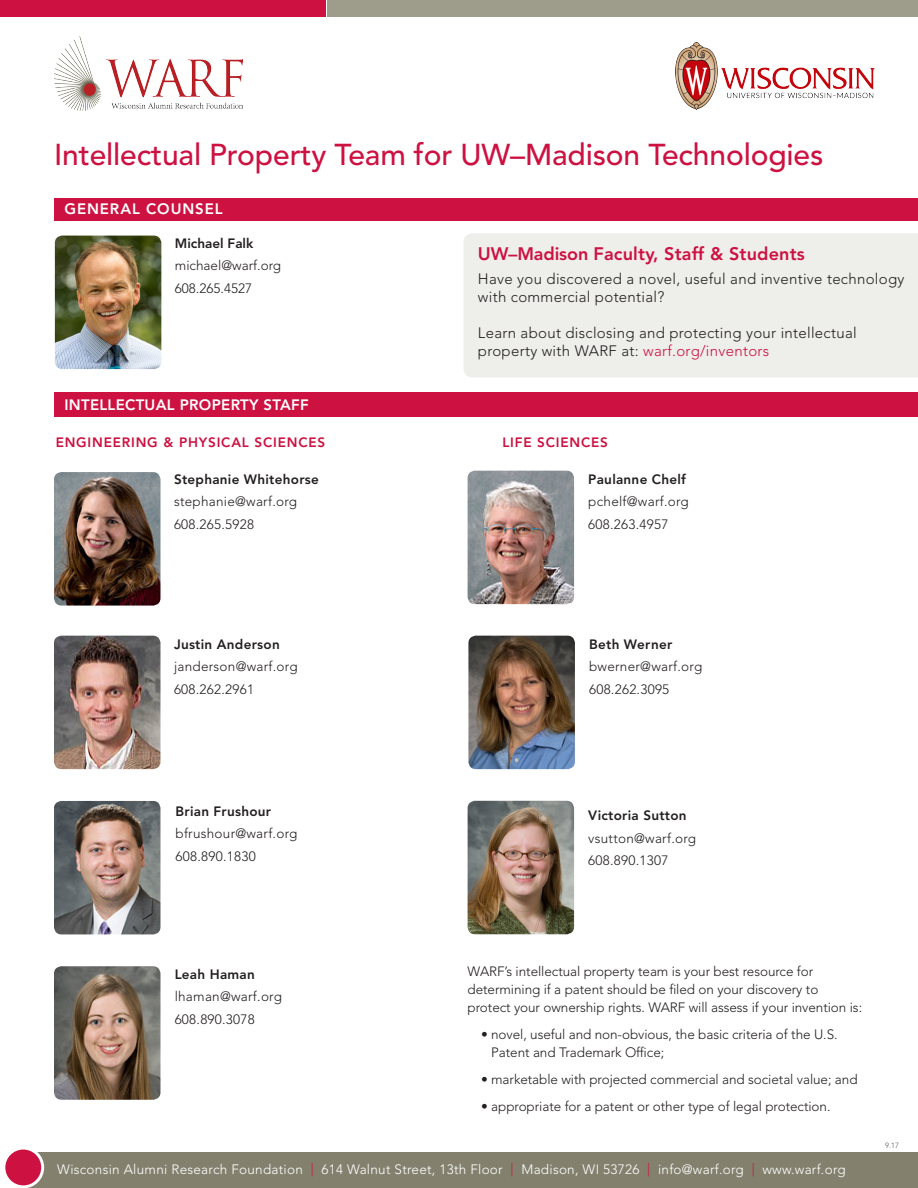
<style>
.page{position:relative;width:918px;height:1188px;background:#fff}
.page>*{position:absolute;margin:0;border:0;box-sizing:border-box;transform-origin:0 0}
.BIG_BOLD{font:500 30px "Avenir LT Std";letter-spacing:-.005em;color:#cd1141}
.Title_new{font:800 18px "Avenir LT Std";letter-spacing:.01em;color:#cd1141}
.Reg{font:300 15px/18px "Avenir LT Std";letter-spacing:.02em;color:#231f20}
.Reg_Bold{font:800 15px "Avenir LT Std";letter-spacing:.02em;color:#fff}
.Title_new-2{font:800 15px "Avenir LT Std";letter-spacing:.06em;color:#fff}
.Reg-2{font:300 13.5px/18px "Avenir LT Std";letter-spacing:-.005em;color:#231f20}
.Reg-3{font:300 13.5px "Avenir LT Std";letter-spacing:.02em;color:#231f20}
.Reg-4{font:300 13.5px "Avenir LT Std";letter-spacing:.02em;color:#fff}
.Reg_Bold-2{font:800 13.5px "Avenir LT Std";letter-spacing:.02em;color:#231f20}
.title_new2{font:800 13.5px "Avenir LT Std";letter-spacing:.06em;color:#cd1141}
.Reg-5{font:800 13.5px "Avenir LT Std";letter-spacing:.02em;color:#231f20}
.Reg_Bold-3{font:300 13.5px "Avenir LT Std";letter-spacing:.02em;color:#231f20}
.Reg-6{font:800 13.5px "Avenir LT Std";color:#231f20}
.Reg-7{font:300 7.5px "Avenir LT Std";color:#57585a}
.s1{color:#cd1141}
</style>
<div class="page">
<img style="left:54px;top:966px;width:106px;height:134px">
<div style="left:54px;top:393px;width:864px;height:24px;background:#cd1141"></div>
<div style="left:464px;top:233px;width:454px;height:144px;background:#eeeeeb"></div>
<div style="left:327px;top:0;width:591px;height:16px;background:#9e9d8b"></div>
<div style="left:55px;top:198px;width:863px;height:22px;background:#cd1141"></div>
<img style="left:54px;top:37px;width:189px;height:73px">
<div style="left:26px;top:1152px;width:892px;height:36px;background:#83816e"></div>
<div style="left:0;top:0;width:326px;height:16px;background:#cd1141"></div>
<img style="left:55px;top:236px;width:106px;height:133px">
<img style="left:54px;top:801px;width:106px;height:133px">
<img style="left:54px;top:636px;width:106px;height:133px">
<img style="left:468px;top:636px;width:107px;height:133px">
<img style="left:675px;top:42px;width:200px;height:68px">
<img style="left:468px;top:471px;width:106px;height:133px">
<img style="left:54px;top:472px;width:106px;height:134px">
<div style="left:4px;top:1148px;width:39px;height:39px;background:#cd1141;border-radius:50%"></div>
<div style="left:2px;top:1147px;width:42px;height:41px;border:3px solid #fff;border-radius:50%"></div>
<img style="left:468px;top:801px;width:106px;height:133px">
<p class="BIG_BOLD" style="left:54px;top:137px;width:771px">Intellectual Property Team for UW–Madison Technologies</p>
<p class="Title_new-2" style="left:64px;top:200px;width:160px">GENERAL COUNSEL</p>
<p class="Reg-6" style="left:175px;top:235px;width:80px">Michael Falk</p>
<p class="Reg-2" style="left:175px;top:257px;width:108px">michael@warf.org</p>
<p class="Reg-2" style="left:175px;top:279px;width:79px">608.265.4527</p>
<p class="Title_new" style="left:478px;top:243px;width:329px">UW–Madison Faculty, Staff &amp; Students</p>
<p class="Reg" style="left:478px;top:270px;width:428px">Have you discovered a novel, useful and inventive technology with commercial potential?</p>
<p class="Reg" style="left:478px;top:324px;width:380px">Learn about disclosing and protecting your intellectual property with WARF at: <span class="s1">warf.org/inventors</span></p>
<p class="Reg_Bold" style="left:64px;top:396px;width:246px">INTELLECTUAL PROPERTY STAFF</p>
<p class="title_new2" style="left:56px;top:434px;width:271px">ENGINEERING &amp; PHYSICAL SCIENCES</p>
<p class="title_new2" style="left:502px;top:434px;width:107px">LIFE SCIENCES</p>
<p class="Reg-5" style="left:174px;top:471px;width:146px">Stephanie Whitehorse</p>
<p class="Reg-3" style="left:174px;top:494px;width:125px">stephanie@warf.org</p>
<p class="Reg-3" style="left:174px;top:516px;width:82px">608.265.5928</p>
<p class="Reg_Bold-2" style="left:174px;top:636px;width:107px">Justin Anderson</p>
<p class="Reg_Bold-3" style="left:174px;top:658px;width:125px">janderson@warf.org</p>
<p class="Reg-3" style="left:174px;top:681px;width:82px">608.262.2961</p>
<p class="Reg_Bold-2" style="left:588px;top:471px;width:99px">Paulanne Chelf</p>
<p class="Reg-3" style="left:588px;top:493px;width:102px">pchelf@warf.org</p>
<p class="Reg-3" style="left:588px;top:516px;width:82px">608.263.4957</p>
<p class="Reg_Bold-2" style="left:589px;top:636px;width:85px">Beth Werner</p>
<p class="Reg-3" style="left:589px;top:658px;width:115px">bwerner@warf.org</p>
<p class="Reg-3" style="left:589px;top:681px;width:82px">608.262.3095</p>
<p class="Reg_Bold-2" style="left:176px;top:803px;width:97px">Brian Frushour</p>
<p class="Reg-3" style="left:176px;top:826px;width:123px">bfrushour@warf.org</p>
<p class="Reg-3" style="left:176px;top:848px;width:82px">608.890.1830</p>
<p class="Reg-5" style="left:588px;top:808px;width:100px">Victoria Sutton</p>
<p class="Reg-3" style="left:588px;top:830px;width:109px">vsutton@warf.org</p>
<p class="Reg-3" style="left:588px;top:853px;width:82px">608.890.1307</p>
<p class="Reg_Bold-2" style="left:175px;top:966px;width:82px">Leah Haman</p>
<p class="Reg-3" style="left:175px;top:989px;width:109px">lhaman@warf.org</p>
<p class="Reg-3" style="left:175px;top:1011px;width:82px">608.890.3078</p>
<p class="Reg-2" style="left:468px;top:963px;width:396px">WARF’s intellectual property team is your best resource for determining if a patent should be filed on your discovery to protect your ownership rights. WARF will assess if your invention is:</p>
<p class="Reg-2" style="left:491px;top:1026px;width:348px;text-indent:-10px">• novel, useful and non-obvious, the basic criteria of the U.S.<br>Patent and Trademark Office;</p>
<p class="Reg-2" style="left:481px;top:1071px;width:378px">• marketable with projected commercial and societal value; and</p>
<p class="Reg-2" style="left:481px;top:1098px;width:351px">• appropriate for a patent or other type of legal protection.</p>
<p class="Reg-4" style="left:57px;top:1161px;width:790px">Wisconsin Alumni Research Foundation <span class="s1">|</span> 614 Walnut Street, 13th Floor <span class="s1">|</span> Madison, WI 53726 <span class="s1">|</span> info@warf.org <span class="s1">|</span> www.warf.org</p>
<p class="Reg-7" style="left:885px;top:1141px;width:16px">9.17</p>
</div>
